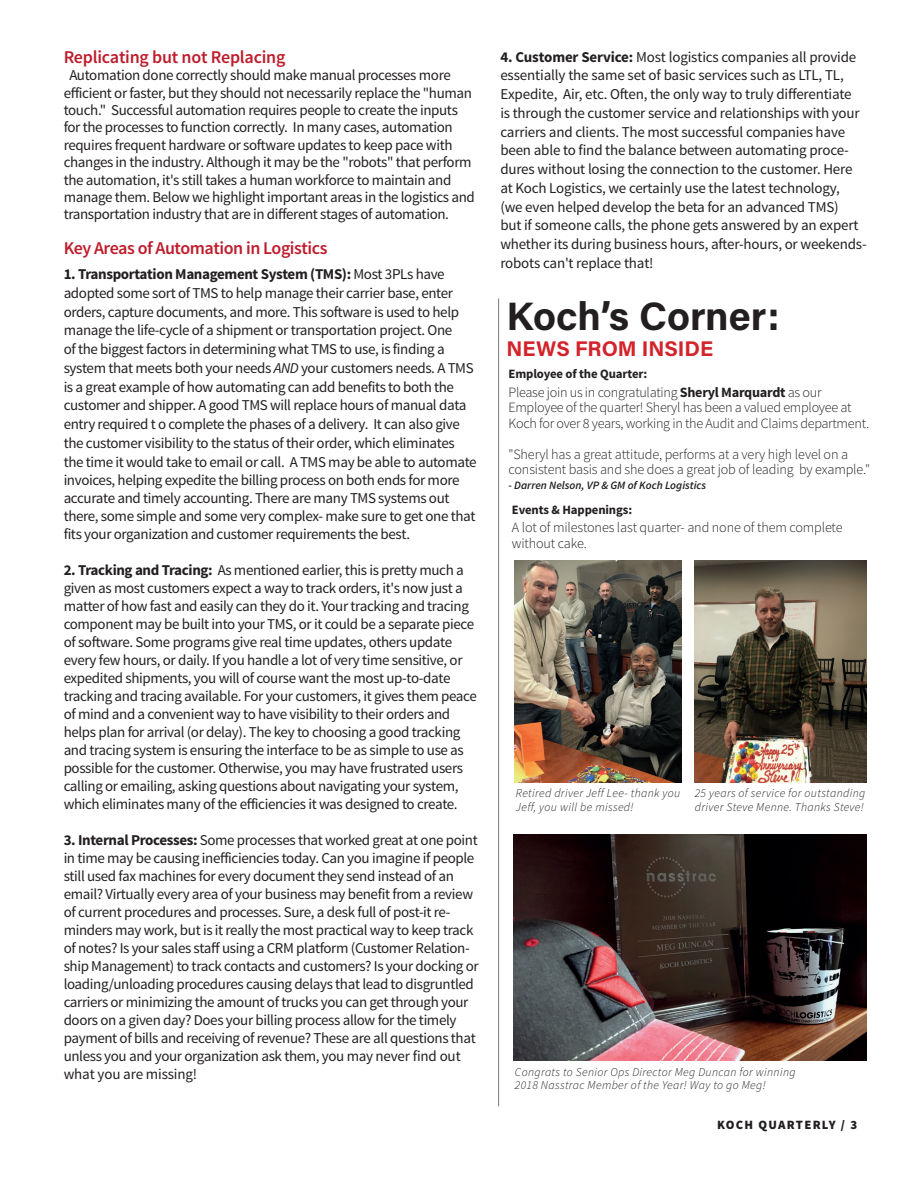
<style>
.page{position:relative;width:918px;height:1188px;background:#fff}
.page>*{position:absolute;margin:0;border:0;box-sizing:border-box;transform-origin:0 0}
.t1{font:700 39.6px "Acumin Pro";color:#231f20}
.t2{font:700 21.3px "Acumin Pro";color:#d3232b}
.t3{font:600 18px "Source Sans Pro";letter-spacing:-.025em;color:#be1d2c}
.t4{font:15px/18px "Source Sans Pro";letter-spacing:-.025em;color:#231f20}
.t5{font:300 14.1px/15.6px "Source Sans Pro";letter-spacing:-.02em;color:#231f20}
.t6{font:700 12.75px "Source Sans Pro";letter-spacing:-.01em;color:#231f20}
.t7{font:900 12.75px "Source Sans Pro";letter-spacing:.1em;color:#231f20}
.t8{font:italic 300 12px/13.5px "Source Sans Pro";letter-spacing:.03em;color:#231f20}
.t9{font:italic 600 11.4px "Source Sans Pro";color:#231f20}
.s1{font-weight:700}
.s2{font-style:italic}
</style>
<div class="page">
<hr style="left:498px;top:298px;width:1px;height:808px;background:#777b7c">
<img style="left:514px;top:560px;width:167px;height:223px">
<img style="left:695px;top:560px;width:171px;height:223px">
<img style="left:514px;top:834px;width:352px;height:226px">
<p class="t3" style="left:64px;top:45px;width:223px">Replicating but not Replacing</p>
<p class="t4" style="left:64px;top:67px;width:413px;line-height:17.4px;text-indent:6px">Automation done correctly should make manual processes more efficient or faster, but they should not necessarily replace the "human touch." Successful automation requires people to create the inputs for the processes to function correctly. In many cases, automation requires frequent hardware or software updates to keep pace with changes in the industry. Although it may be the "robots" that perform the automation, it's still takes a human workforce to maintain and manage them. Below we highlight important areas in the logistics and transportation industry that are in different stages of automation.</p>
<p class="t3" style="left:64px;top:237px;width:265px">Key Areas of Automation in Logistics</p>
<p class="t4" style="left:64px;top:265px;width:415px;line-height:18.6px"><span class="s1">1. Transportation Management System (TMS):</span> Most 3PLs have adopted some sort of TMS to help manage their carrier base, enter orders, capture documents, and more. This software is used to help manage the life-cycle of a shipment or transportation project. One<br>of the biggest factors in determining what TMS to use, is finding a system that meets both your needs <span class="s2">AND</span> your customers needs. A TMS is a great example of how automating can add benefits to both the customer and shipper. A good TMS will replace hours of manual data entry required t o complete the phases of a delivery. It can also give the customer visibility to the status of their order, which eliminates the time it would take to email or call. A TMS may be able to automate invoices, helping expedite the billing process on both ends for more accurate and timely accounting. There are many TMS systems out there, some simple and some very complex- make sure to get one that fits your organization and customer requirements the best.</p>
<p class="t4" style="left:64px;top:561px;width:415px"><span class="s1">2. Tracking and Tracing:</span> As mentioned earlier, this is pretty much a given as most customers expect a way to track orders, it's now just a matter of how fast and easily can they do it. Your tracking and tracing component may be built into your TMS, or it could be a separate piece of software. Some programs give real time updates, others update every few hours, or daily. If you handle a lot of very time sensitive, or expedited shipments, you will of course want the most up-to-date tracking and tracing available. For your customers, it gives them peace of mind and a convenient way to have visibility to their orders and helps plan for arrival (or delay). The key to choosing a good tracking and tracing system is ensuring the interface to be as simple to use as possible for the customer. Otherwise, you may have frustrated users calling or emailing, asking questions about navigating your system, which eliminates many of the efficiencies it was designed to create.</p>
<p class="t4" style="left:64px;top:831px;width:417px"><span class="s1">3. Internal Processes:</span> Some processes that worked great at one point in time may be causing inefficiencies today. Can you imagine if people still used fax machines for every document they send instead of an email? Virtually every area of your business may benefit from a review of current procedures and processes. Sure, a desk full of post-it re&shy;minders may work, but is it really the most practical way to keep track of notes? Is your sales staff using a CRM platform (Customer Relation&shy;ship Management) to track contacts and customers? Is your docking or loading/unloading procedures causing delays that lead to disgruntled carriers or minimizing the amount of trucks you can get through your doors on a given day? Does your billing process allow for the timely payment of bills and receiving of revenue? These are all questions that unless you and your organization ask them, you may never find out what you are missing!</p>
<p class="t4" style="left:500px;top:47px;width:368px;line-height:18.8px"><span class="s1">4. Customer Service:</span> Most logistics companies all provide essentially the same set of basic services such as LTL, TL, Expedite, Air, etc. Often, the only way to truly differentiate<br>is through the customer service and relationships with your carriers and clients. The most successful companies have been able to find the balance between automating proce&shy;dures without losing the connection to the customer. Here at Koch Logistics, we certainly use the latest technology,<br>(we even helped develop the beta for an advanced TMS)<br>but if someone calls, the phone gets answered by an expert whether its during business hours, after-hours, or weekends&shy;robots can't replace that!</p>
<h1 class="t1" style="left:507px;top:289px;width:274px">Koch’s Corner:</h1>
<h2 class="t2" style="left:507px;top:334px;width:208px">NEWS FROM INSIDE</h2>
<p class="t6" style="left:509px;top:366px;width:140px">Employee of the Quarter:</p>
<p class="t5" style="left:509px;top:384px;width:362px">Please join us in congratulating <span class="s1">Sheryl Marquardt</span> as our<br>Employee of the quarter! Sheryl has been a valued employee at<br>Koch for over 8 years, working in the Audit and Claims department.</p>
<p class="t5" style="left:509px;top:446px;width:363px">"Sheryl has a great attitude, performs at a very high level on a consistent basis and she does a great job of leading by example."</p>
<p class="t9" style="left:509px;top:478px;width:199px">- Darren Nelson, VP &amp; GM of Koch Logistics</p>
<p class="t6" style="left:512px;top:502px;width:122px">Events &amp; Happenings:</p>
<p class="t5" style="left:512px;top:520px;width:332px">A lot of milestones last quarter- and none of them complete without cake.</p>
<p class="t8" style="left:516px;top:786px;width:166px">Retired driver Jeff Lee- thank you<br>Jeff, you will be missed!</p>
<p class="t8" style="left:695px;top:786px;width:172px">25 years of service for outstanding driver Steve Menne. Thanks Steve!</p>
<p class="t8" style="left:515px;top:1065px;width:282px">Congrats to Senior Ops Director Meg Duncan for winning<br>2018 Nasstrac Member of the Year! Way to go Meg!</p>
<p class="t7" style="left:717px;top:1117px;width:142px">KOCH QUARTERLY / 3</p>
</div>
